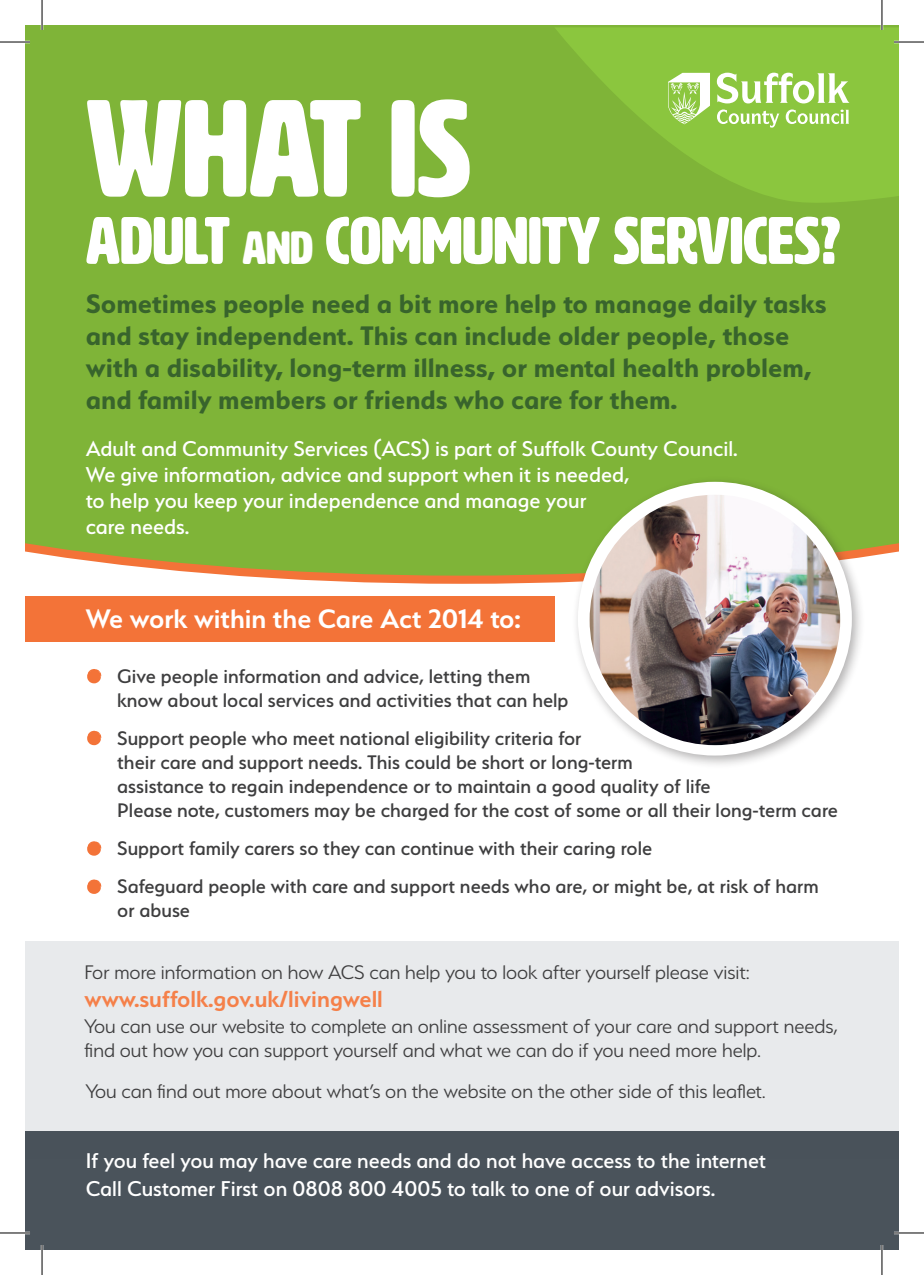
<style>
.page{position:relative;width:924px;height:1275px;background:#fff}
.page>*{position:absolute;margin:0;border:0;box-sizing:border-box;transform-origin:0 0}
.t1{font:136px "HWT Artz";color:#fff}
.t2{font:66px "HWT Artz";color:#fff}
.t3{font:700 30px/32px "Serenity";color:#38642c}
.t4{font:600 30px "Serenity";color:#fff}
.t5{font:600 26px "Serenity";color:#f58049}
.t6{font:500 24px/26px "Serenity";color:#fff}
.t7{font:500 23.8px "Serenity";color:#fff}
.t8{font:500 22px/24px "Serenity";color:#3e3e3f}
.t9{font:300 22px/24px "Serenity";color:#3e3e3f}
.s1{font-size:46px}
</style>
<div class="page">
<div style="left:25px;top:25px;width:873px;height:559px;background:#7fb438"></div>
<div style="left:25px;top:941px;width:873px;height:217px;background:#e7e9eb"></div>
<div style="left:25px;top:596px;width:529px;height:46px;background:#f37338"></div>
<div style="left:571px;top:475px;width:294px;height:294px;background:#231f20;opacity:.35"></div>
<div style="left:577px;top:482px;width:274px;height:273px;background:#fff;border-radius:50%"></div>
<img style="left:589px;top:495px;width:250px;height:250px;border-radius:125px">
<svg style="left:87px;top:669px;width:14px;height:14px"></svg>
<svg style="left:87px;top:730px;width:14px;height:15px"></svg>
<svg style="left:87px;top:841px;width:14px;height:15px"></svg>
<svg style="left:87px;top:879px;width:14px;height:15px"></svg>
<div style="left:25px;top:1131px;width:873px;height:119px;background:#4a535b"></div>
<svg style="left:554px;top:27px;width:344px;height:178px;background:#87c03c"></svg>
<svg style="left:716px;top:73px;width:133px;height:30px"></svg>
<svg style="left:716px;top:109px;width:63px;height:19px"></svg>
<svg style="left:785px;top:109px;width:63px;height:15px"></svg>
<svg style="left:667px;top:73px;width:42px;height:51px"></svg>
<hr style="left:0;top:41px;width:30px;height:2px;background:#fff">
<hr style="left:893px;top:41px;width:30px;height:2px;background:#fff">
<hr style="left:0;top:1231px;width:30px;height:3px;background:#fff">
<hr style="left:893px;top:1231px;width:30px;height:3px;background:#fff">
<hr style="left:41px;top:0;width:2px;height:30px;background:#fff">
<hr style="left:41px;top:1245px;width:2px;height:30px;background:#fff">
<hr style="left:880px;top:0;width:2px;height:30px;background:#fff">
<hr style="left:880px;top:1245px;width:2px;height:30px;background:#fff">
<hr style="left:0;top:42px;width:30px;height:1px;background:#000">
<hr style="left:893px;top:42px;width:30px;height:1px;background:#000">
<hr style="left:0;top:1232px;width:30px;height:1px;background:#000">
<hr style="left:893px;top:1232px;width:30px;height:1px;background:#000">
<hr style="left:42px;top:0;width:1px;height:30px;background:#000">
<hr style="left:42px;top:1245px;width:1px;height:30px;background:#000">
<hr style="left:881px;top:0;width:1px;height:30px;background:#000">
<hr style="left:881px;top:1245px;width:1px;height:30px;background:#000">
<h1 class="t1" style="left:86px;top:77px;width:386px">WHAT IS</h1>
<h2 class="t2" style="left:86px;top:206px;width:755px">ADULT <span class="s1">AND</span> COMMUNITY SERVICES?</h2>
<h3 class="t3" style="left:86px;top:287px;width:742px">Sometimes people need a bit more help to manage daily tasks and stay independent. This can include older people, those with a disability, long-term illness, or mental health problem, and family members or friends who care for them.</h3>
<p class="t6" style="left:86px;top:435px;width:653px">Adult and Community Services (ACS) is part of Suffolk County Council.<br>We give information, advice and support when it is needed,<br>to help you keep your independence and manage your<br>care needs.</p>
<h3 class="t4" style="left:86px;top:602px;width:436px">We work within the Care Act 2014 to:</h3>
<p class="t8" style="left:117px;top:664px;width:452px">Give people information and advice, letting them know about local services and activities that can help</p>
<p class="t8" style="left:117px;top:726px;width:721px">Support people who meet national eligibility criteria for<br>their care and support needs. This could be short or long-term<br>assistance to regain independence or to maintain a good quality of life<br>Please note, customers may be charged for the cost of some or all their long-term care</p>
<p class="t8" style="left:117px;top:829px;width:702px;line-height:38px">Support family carers so they can continue with their caring role<br>Safeguard people with care and support needs who are, or might be, at risk of harm</p>
<p class="t8" style="left:117px;top:898px;width:74px">or abuse</p>
<p class="t9" style="left:85px;top:960px;width:666px">For more information on how ACS can help you to look after yourself please visit:</p>
<p class="t5" style="left:85px;top:984px;width:300px">www.suffolk.gov.uk/livingwell</p>
<p class="t9" style="left:85px;top:1014px;width:754px">You can use our website to complete an online assessment of your care and support needs, find out how you can support yourself and what we can do if you need more help.</p>
<p class="t9" style="left:86px;top:1078px;width:680px">You can find out more about what’s on the website on the other side of this leaflet.</p>
<p class="t7" style="left:86px;top:1147px;width:681px">If you feel you may have care needs and do not have access to the internet</p>
<p class="t6" style="left:86px;top:1175px;width:631px">Call Customer First on 0808 800 4005 to talk to one of our advisors.</p>
</div>
